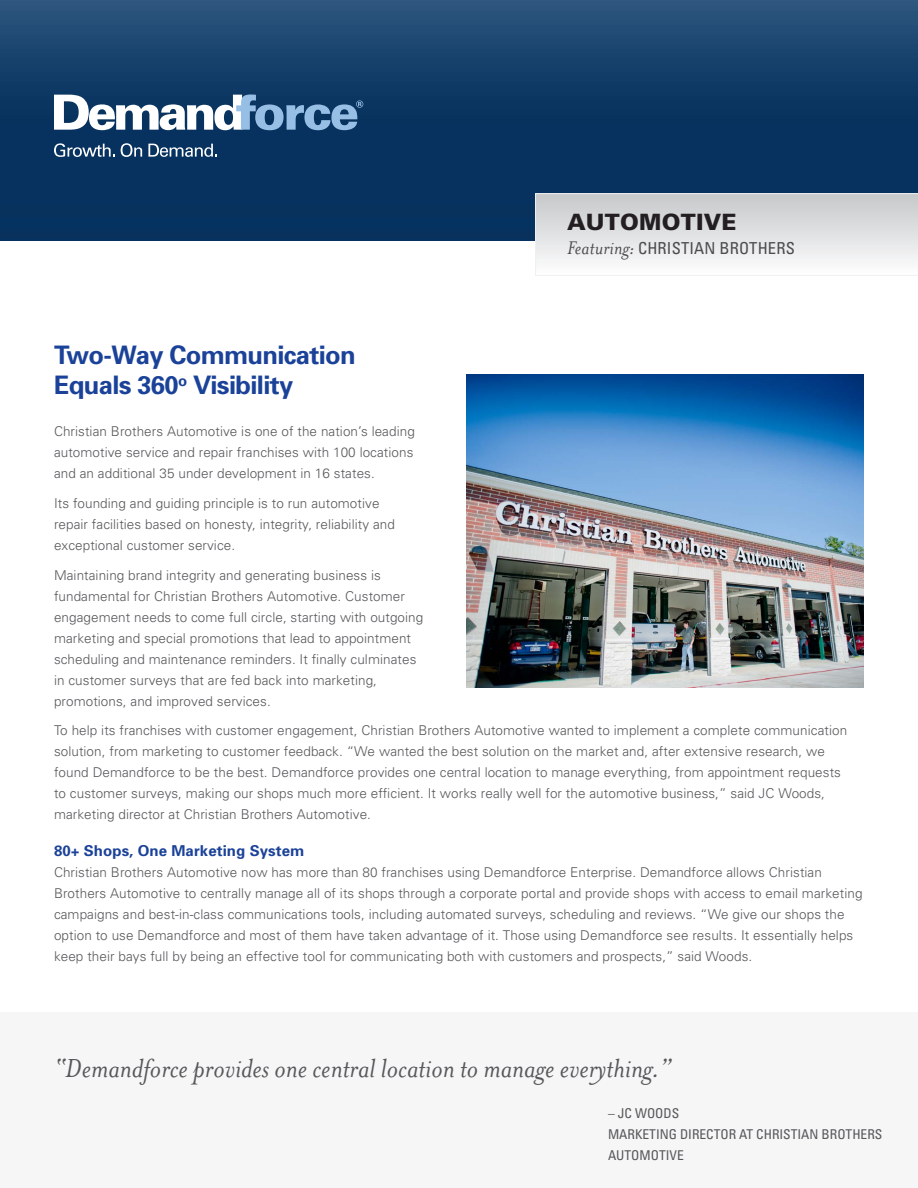
<style>
.page{position:relative;width:918px;height:1188px;background:#fff}
.page>*{position:absolute;margin:0;border:0;box-sizing:border-box;transform-origin:0 0}
.t1{font:italic 30px "Mrs Eaves";color:#57585a}
.t2{font:700 25.5px/30px "Univers";letter-spacing:-.025em;color:#1b4299}
.t3{font:900 22.5px "Univers";letter-spacing:.01em;color:#231f20}
.t4{font:condensed 16.5px "Univers";letter-spacing:.01em;color:#4b4c4d}
.Head_1{font:700 15px "Univers";letter-spacing:.005em;color:#1b4299}
.Body{font:300 13.5px/21px "Univers";letter-spacing:.005em;color:#57585a}
.t5{font:condensed 13.5px/21px "Univers";color:#57585a}
.s1{font-family:"Mrs Eaves";font-style:italic;font-stretch:normal;font-size:21px}
</style>
<div class="page">
<img style="left:0;top:0;width:918px;height:241px">
<svg style="left:54px;top:94px;width:309px;height:36px"></svg>
<svg style="left:54px;top:143px;width:61px;height:14px"></svg>
<svg style="left:121px;top:143px;width:21px;height:14px"></svg>
<svg style="left:148px;top:144px;width:69px;height:13px"></svg>
<img style="left:467px;top:375px;width:396px;height:312px">
<svg style="left:535px;top:194px;width:383px;height:82px"></svg>
<div style="left:0;top:1012px;width:918px;height:176px;background:#f6f6f7"></div>
<p class="t2" style="left:54px;top:339px;width:303px">Two-Way Communication<br>Equals 360<sup>o</sup> Visibility</p>
<p class="t3" style="left:567px;top:208px;width:171px">AUTOMOTIVE</p>
<p class="t4" style="left:567px;top:237px;width:229px"><span class="s1">Featuring:</span> CHRISTIAN BROTHERS</p>
<p class="Body" style="left:54px;top:421px;width:362px;text-align:justify">Christian Brothers Automotive is one of the nation’s leading automotive service and repair franchises with 100 locations and an additional 35 under development in 16 states.</p>
<p class="Body" style="left:54px;top:493px;width:342px">Its founding and guiding principle is to run automotive repair facilities based on honesty, integrity, reliability and exceptional customer service.</p>
<p class="Body" style="left:54px;top:564px;width:371px">Maintaining brand integrity and generating business is fundamental for Christian Brothers Automotive. Customer engagement needs to come full circle, starting with outgoing marketing and special promotions that lead to appointment scheduling and maintenance reminders. It finally culminates in customer surveys that are fed back into marketing, promotions, and improved services.</p>
<p class="Body" style="left:54px;top:720px;width:795px">To help its franchises with customer engagement, Christian Brothers Automotive wanted to implement a complete communication solution, from marketing to customer feedback. “We wanted the best solution on the market and, after extensive research, we found Demandforce to be the best. Demandforce provides one central location to manage everything, from appointment requests to customer surveys, making our shops much more efficient. It works really well for the automotive business,” said JC Woods, marketing director at Christian Brothers Automotive.</p>
<p class="Head_1" style="left:54px;top:841px;width:252px">80+ Shops, One Marketing System</p>
<p class="Body" style="left:54px;top:861px;width:810px">Christian Brothers Automotive now has more than 80 franchises using Demandforce Enterprise. Demandforce allows Christian Brothers Automotive to centrally manage all of its shops through a corporate portal and provide shops with access to email marketing campaigns and best-in-class communications tools, including automated surveys, scheduling and reviews. “We give our shops the option to use Demandforce and most of them have taken advantage of it. Those using Demandforce see results. It essentially helps keep their bays full by being an effective tool for communicating both with customers and prospects,” said Woods.</p>
<p class="t1" style="left:54px;top:1052px;width:619px">“Demandforce provides one central location to manage everything.”</p>
<p class="t5" style="left:608px;top:1102px;width:73px">– JC WOODS</p>
<p class="t5" style="left:608px;top:1123px;width:276px">MARKETING DIRECTOR AT CHRISTIAN BROTHERS<br>AUTOMOTIVE</p>
</div>
